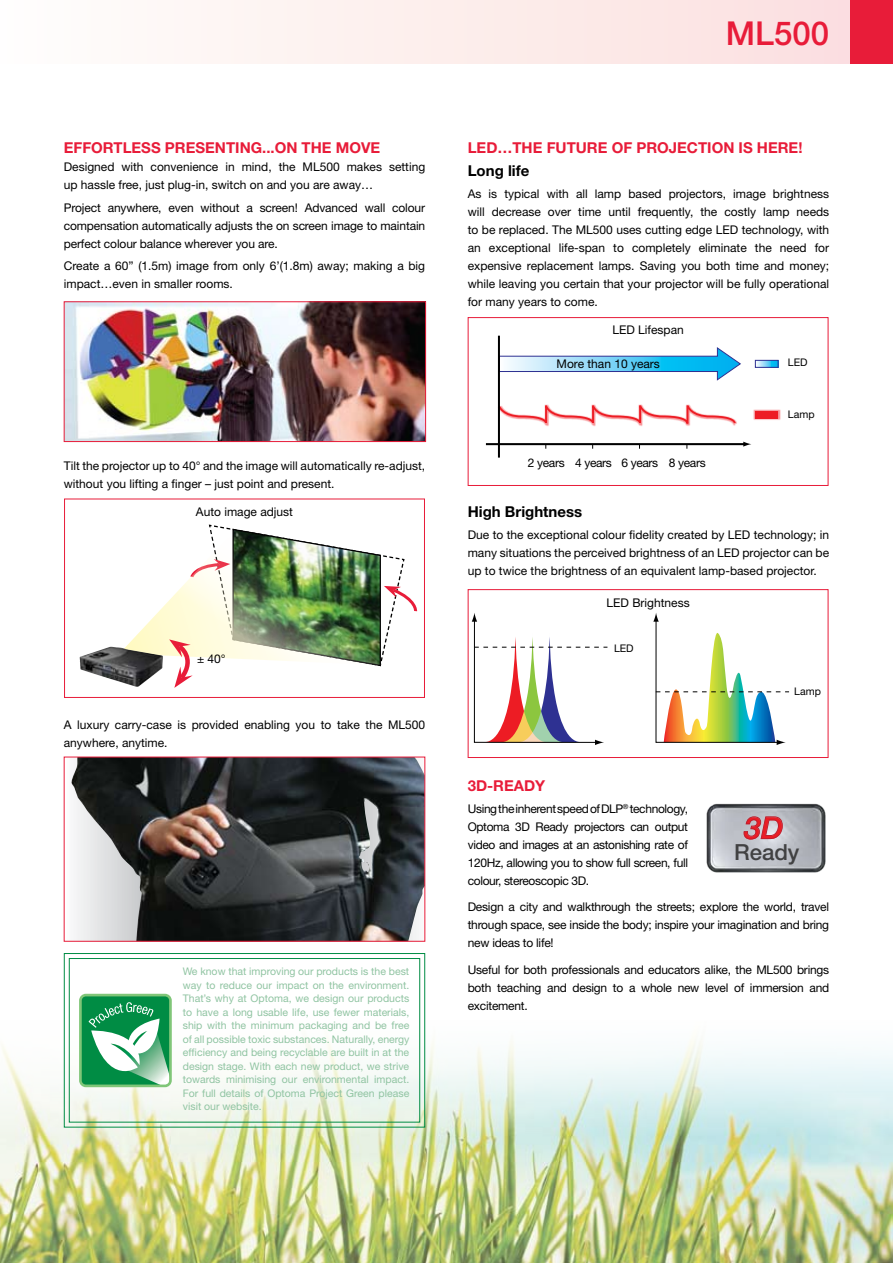
<style>
.page{position:relative;width:893px;height:1263px;background:#fff}
.page>*{position:absolute;margin:0;border:0;box-sizing:border-box;transform-origin:0 0}
.t1{font:500 33px "Helvetica Neue";color:#e81c39}
.t2{font:italic 500 30.6px "Helvetica Neue";color:#ed1c24}
.t3{font:500 22.2px "Helvetica Neue";color:#414142}
.t4{font:700 15px "Helvetica Neue";color:#e81c39}
.t5{font:700 15px "Helvetica Neue";color:#000}
.t6{font:12px/18px "Helvetica Neue";color:#000;text-align:justify}
.t7{font:12px "Helvetica Neue";letter-spacing:-.03em;color:#000}
.t8{font:10.5px/13.5px "Helvetica Neue";color:#90c4a2;text-align:justify}
.t9{font:10.5px "Helvetica Neue";color:#000}
</style>
<div class="page">
<img style="left:0;top:1041px;width:892px;height:222px">
<div style="left:850px;top:0;width:43px;height:64px;background:#e81c39"></div>
<div style="left:0;top:0;width:850px;height:64px;background:linear-gradient(to right,#fffefc,#fbdfdf)"></div>
<img style="left:66px;top:303px;width:358px;height:137px">
<div style="left:64px;top:301px;width:362px;height:141px;border:1px solid #e81c39"></div>
<div style="left:64px;top:499px;width:361px;height:199px;background:#fff;border:1px solid #e81c39"></div>
<img style="left:80px;top:647px;width:40px;height:35px">
<img style="left:120px;top:524px;width:298px;height:164px">
<img style="left:71px;top:759px;width:352px;height:181px">
<div style="left:64px;top:757px;width:361px;height:185px;border:1px solid #e81c39"></div>
<svg style="left:63px;top:953px;width:363px;height:175px"></svg>
<div style="left:69px;top:958px;width:351px;height:165px;border:1px solid #008c44"></div>
<svg style="left:79px;top:994px;width:93px;height:93px"></svg>
<img style="left:485px;top:368px;width:233px;height:89px">
<svg style="left:497px;top:404px;width:221px;height:21px"></svg>
<hr style="left:486px;top:443px;width:259px;height:2px;background:#000">
<svg style="left:500px;top:347px;width:241px;height:35px"></svg>
<hr style="left:498px;top:336px;width:2px;height:122px;background:#000">
<svg style="left:757px;top:362px;width:20px;height:4px"></svg>
<div style="left:755px;top:360px;width:24px;height:8px;border:1px solid #2e3192"></div>
<img style="left:718px;top:374px;width:63px;height:73px">
<div style="left:468px;top:317px;width:360px;height:169px;border:1px solid #e81c39"></div>
<svg style="left:472px;top:613px;width:135px;height:132px"></svg>
<svg style="left:653px;top:613px;width:136px;height:132px"></svg>
<div style="left:468px;top:589px;width:360px;height:169px;border:1px solid #e81c39"></div>
<img style="left:706px;top:803px;width:120px;height:70px">
<svg style="left:743px;top:816px;width:40px;height:24px"></svg>
<p class="t4" style="left:64px;top:139px;width:285px">EFFORTLESS PRESENTING...ON THE MOV</p>
<p class="t4" style="left:371px;top:139px;width:11px">E</p>
<p class="t6" style="left:64px;top:158px;width:363px">Designed with convenience in mind, the ML500 makes setting up hassle free, just plug-in, switch on and you are away…</p>
<p class="t6" style="left:64px;top:198px;width:363px">Project anywhere, even without a screen! Advanced wall colour compensation automatically adjusts the on screen image to maintain perfect colour balance wherever you are.</p>
<p class="t6" style="left:64px;top:257px;width:363px">Create a 60” (1.5m) image from only 6’(1.8m) away; making a big impact…even in smaller rooms.</p>
<p class="t6" style="left:64px;top:457px;width:363px">Tilt the projector up to 40° and the image will automatically re-adjust, without you lifting a finger – just point and present.</p>
<p class="t6" style="left:196px;top:503px;width:99px">Auto image adjust</p>
<p class="t6" style="left:197px;top:650px;width:30px">± 40°</p>
<p class="t6" style="left:64px;top:716px;width:363px">A luxury carry-case is provided enabling you to take the ML500 anywhere, anytime.</p>
<p class="t8" style="left:183px;top:965px;width:228px">We know that improving our products is the best way to reduce our impact on the environment.<br>That’s why at Optoma, we design our products to have a long usable life, use fewer materials, ship with the minimum packaging and be free of all possible toxic substances. Naturally, energy efficiency and being recyclable are built in at the design stage. With each new product, we strive towards minimising our environmental impact.<br>For full details of Optoma Project Green please visit our website.</p>
<h1 class="t1" style="left:726px;top:14px;width:105px">ML500</h1>
<p class="t4" style="left:468px;top:139px;width:336px">LED …THE FUTURE OF PROJECTION IS HERE!</p>
<p class="t5" style="left:468px;top:161px;width:63px">LONG LIFE</p>
<p class="t6" style="left:468px;top:185px;width:363px">As is typical with all lamp based projectors, image brightness will decrease over time until frequently, the costly lamp needs to be replaced. The ML500 uses cutting edge LED technology, with an exceptional life-span to completely eliminate the need for expensive replacement lamps. Saving you both time and money; while leaving you certain that your projector will be fully operational for many years to come.</p>
<p class="t6" style="left:612px;top:320px;width:73px">LED Lifespan</p>
<p class="t6" style="left:557px;top:354px;width:105px">More than 10 years</p>
<p class="t7" style="left:528px;top:455px;width:132px">2 years 4 years 6 years</p>
<p class="t6" style="left:669px;top:453px;width:38px">8 years</p>
<p class="t9" style="left:788px;top:355px;width:21px">LED</p>
<p class="t9" style="left:788px;top:408px;width:28px">Lamp</p>
<p class="t5" style="left:468px;top:502px;width:116px">HIGH BRIGHTNESS</p>
<p class="t6" style="left:468px;top:525px;width:363px">Due to the exceptional colour fidelity created by LED technology; in many situations the perceived brightness of an LED projector can be up to twice the brightness of an equivalent lamp-based projector.</p>
<p class="t6" style="left:606px;top:593px;width:85px">LED Brightness</p>
<p class="t9" style="left:614px;top:642px;width:21px">LED</p>
<p class="t9" style="left:794px;top:685px;width:28px">Lamp</p>
<p class="t4" style="left:468px;top:776px;width:79px">3D-READY</p>
<p class="t6" style="left:468px;top:799px;width:222px">Using the inherent speed of DLP<sup>®</sup> technology, Optoma 3D Ready projectors can output video and images at an astonishing rate of 120Hz, allowing you to show full screen, full colour, stereoscopic 3D.</p>
<p class="t6" style="left:468px;top:898px;width:363px">Design a city and walkthrough the streets; explore the world, travel through space, see inside the body; inspire your imagination and bring new ideas to life!</p>
<p class="t6" style="left:468px;top:960px;width:363px">Useful for both professionals and educators alike, the ML500 brings both teaching and design to a whole new level of immersion and excitement.</p>
<h2 class="t2" style="left:744px;top:810px;width:41px">3D</h2>
<h3 class="t3" style="left:734px;top:839px;width:67px">Ready</h3>
</div>
